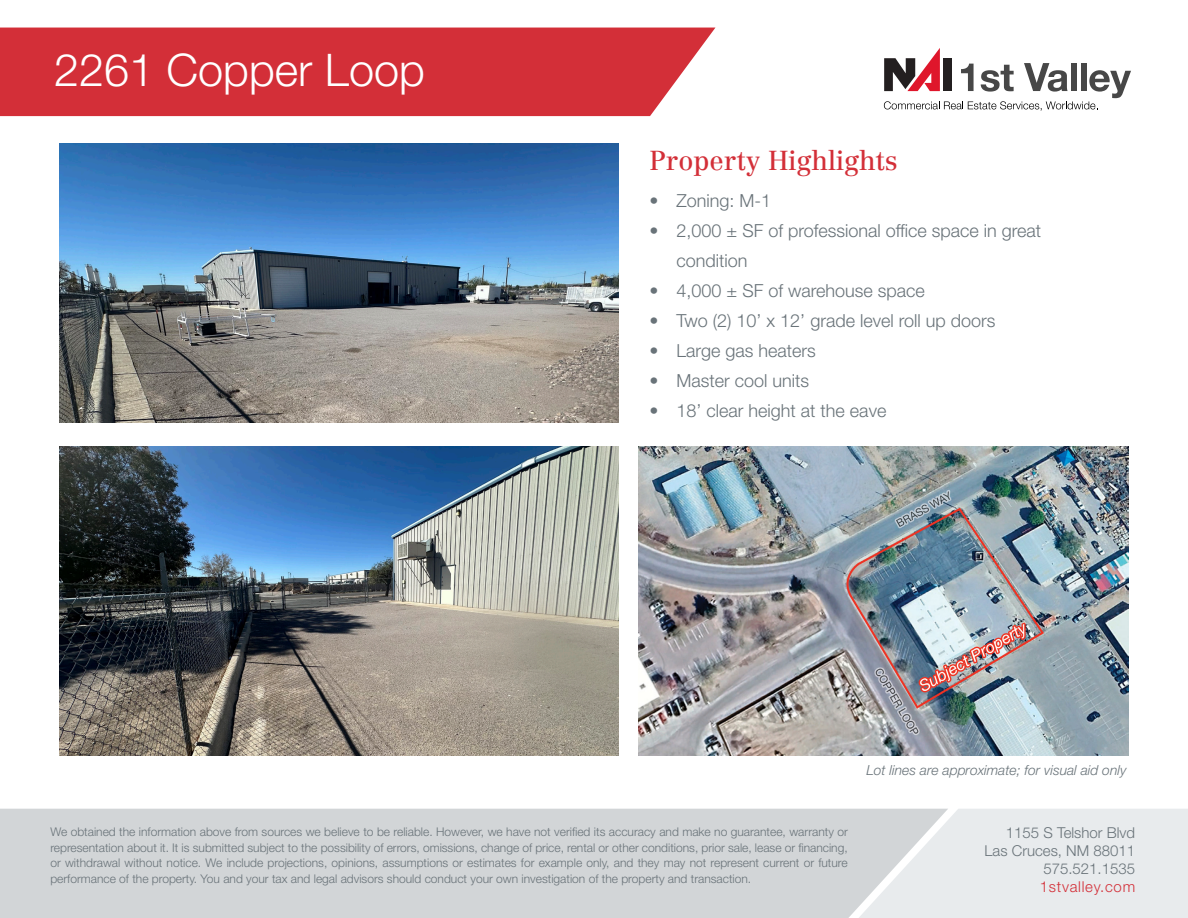
<style>
.page{position:relative;width:1188px;height:918px;background:#fff}
.page>*{position:absolute;margin:0;border:0;box-sizing:border-box;transform-origin:0 0}
.t1{font:300 45px "Helvetica Neue LT Std";color:#fff}
.t2{font:27px "Centennial LT Std";color:#d32f38}
.t3{font:300 18px/30px "Helvetica Neue LT Std";color:#697379}
.t4{font:300 15px "Helvetica Neue LT Std";color:#697379}
.t5{font:300 15px "Helvetica Neue LT Std";letter-spacing:.05em;color:#d32f38}
.t6{font:italic 300 13.8px "Helvetica Neue LT Std";color:#697379}
.t7{font:300 12px/15.5px "Helvetica Neue LT Std";color:#697379;text-align:justify}
</style>
<div class="page">
<img style="left:60px;top:446px;width:559px;height:309px">
<div style="left:0;top:28px;width:715px;height:88px;background:#d32f38"></div>
<div style="left:948px;top:809px;width:240px;height:109px;background:#e8ebed"></div>
<div style="left:0;top:809px;width:948px;height:109px;background:#d2d5d7"></div>
<img style="left:60px;top:143px;width:559px;height:280px">
<svg style="left:884px;top:48px;width:247px;height:63px"></svg>
<img style="left:638px;top:446px;width:490px;height:309px">
<p class="t1" style="left:54px;top:43px;width:373px">2261 Copper Loop</p>
<p class="t2" style="left:650px;top:144px;width:250px">Property Highlights</p>
<p class="t3" style="left:650px;top:185px;width:123px">• Zoning: M-1</p>
<p class="t3" style="left:677px;top:215px;width:366px;text-indent:-27px">• 2,000 ± SF of professional office space in great condition</p>
<p class="t3" style="left:650px;top:275px;width:277px">• 4,000 ± SF of warehouse space</p>
<p class="t3" style="left:650px;top:305px;width:347px">• Two (2) 10’ x 12’ grade level roll up doors</p>
<p class="t3" style="left:650px;top:335px;width:168px">• Large gas heaters</p>
<p class="t3" style="left:650px;top:365px;width:161px">• Master cool units</p>
<p class="t3" style="left:650px;top:395px;width:238px">• 18’ clear height at the eave</p>
<p class="t6" style="left:866px;top:762px;width:262px">Lot lines are approximate; for visual aid only</p>
<p class="t7" style="left:50px;top:824px;width:799px">We obtained the information above from sources we believe to be reliable. However, we have not verified its accuracy and make no guarantee, warranty or representation about it. It is submitted subject to the possibility of errors, omissions, change of price, rental or other conditions, prior sale, lease or financing, or withdrawal without notice. We include projections, opinions, assumptions or estimates for example only, and they may not represent current or future performance of the property. You and your tax and legal advisors should conduct your own investigation of the property and transaction.</p>
<p class="t4" style="left:1006px;top:824px;width:131px">1155 S Telshor Blvd</p>
<p class="t4" style="left:985px;top:842px;width:152px">Las Cruces, NM 88011</p>
<p class="t4" style="left:1043px;top:860px;width:93px">575.521.1535</p>
<p class="t5" style="left:1040px;top:878px;width:97px">1stvalley.com</p>
</div>
